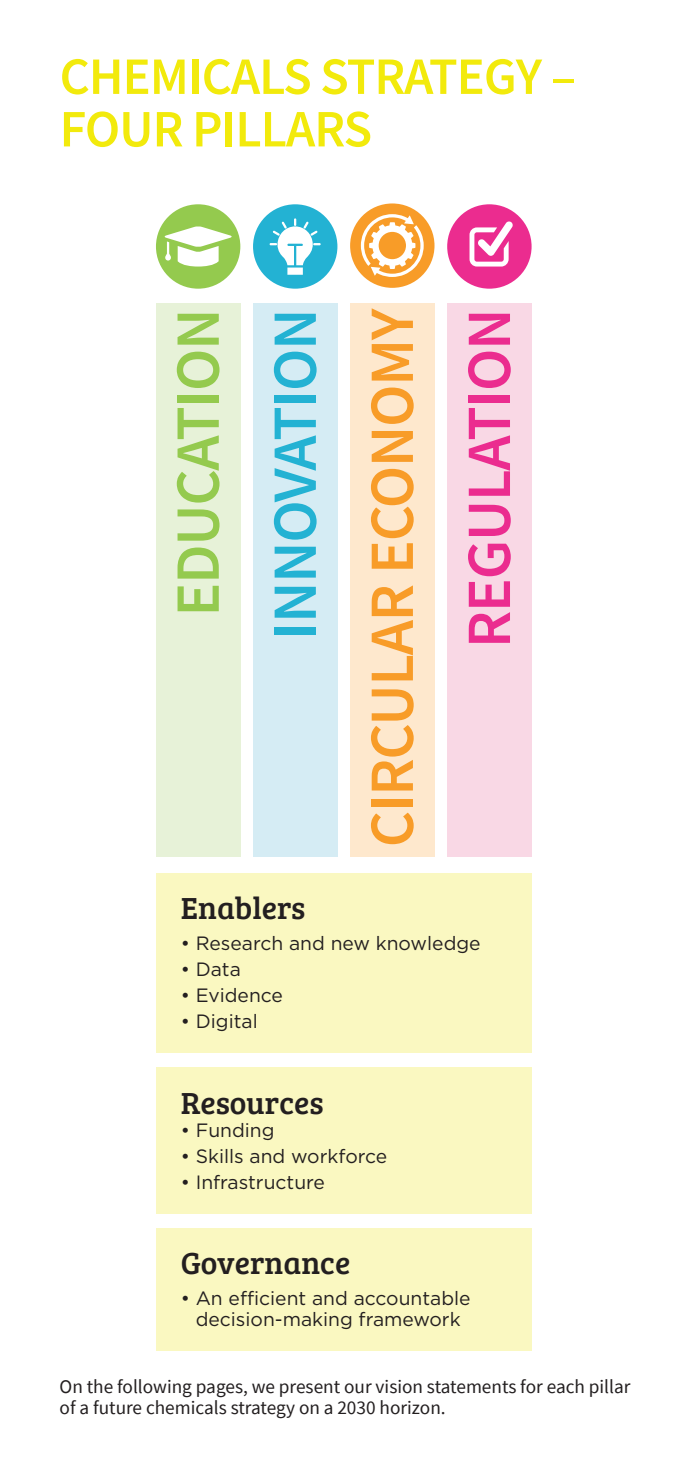
<style>
.page{position:relative;width:695px;height:1474px;background:#fff}
.page>*{position:absolute;margin:0;border:0;box-sizing:border-box;transform-origin:0 0}
.C_head{font:600 63px "Source Sans Pro";letter-spacing:-.02em;color:#f89c28}
.C_head-2{font:600 63px "Source Sans Pro";letter-spacing:-.02em;color:#23b2d3}
.C_head-3{font:600 63px "Source Sans Pro";letter-spacing:-.02em;color:#eb2c8f}
.C_head-4{font:600 63px "Source Sans Pro";letter-spacing:-.02em;color:#94ca4e}
.A_head_-_Lime{font:600 52.5px/52.5px "Source Sans Pro";letter-spacing:-.02em;color:#f2ea0c}
.B_head{font:31.5px "Bree Serif";color:#231f20}
.Box_text_-_no_para_r{font:31.5px "Bree Serif";color:#231f20}
.Box_text_-_list{font:19.25px/21px "Gotham";color:#231f20;text-align:center}
.Intro_text{font:19.25px/21px "Source Sans Pro";color:#231f20}
.Box_text_-_no_para_r-2{font:19.25px "Gotham";color:#231f20}
</style>
<div class="page">
<div style="left:156px;top:204px;width:84px;height:85px;background:#94ca4e;border-radius:50%"></div>
<svg style="left:164px;top:226px;width:68px;height:40px"></svg>
<div style="left:156px;top:303px;width:84px;height:554px;background:#e7f2d8"></div>
<svg style="left:253px;top:204px;width:84px;height:85px"></svg>
<div style="left:253px;top:303px;width:84px;height:554px;background:#d5ecf4"></div>
<div style="left:447px;top:204px;width:84px;height:85px;background:#eb2c8f;border-radius:50%"></div>
<svg style="left:469px;top:221px;width:44px;height:45px"></svg>
<div style="left:447px;top:303px;width:84px;height:554px;background:#f9d8e5"></div>
<div style="left:350px;top:303px;width:84px;height:554px;background:#fee8cd"></div>
<div style="left:350px;top:203px;width:84px;height:85px;background:#f89c28;border-radius:50%"></div>
<svg style="left:361px;top:214px;width:62px;height:63px"></svg>
<div style="left:156px;top:873px;width:375px;height:179px;background:#faf8c1"></div>
<div style="left:156px;top:1067px;width:375px;height:146px;background:#faf8c1"></div>
<div style="left:156px;top:1228px;width:375px;height:123px;background:#faf8c1"></div>
<p class="A_head_-_Lime" style="left:60px;top:50px;width:517px">CHEMICALS STRATEGY –<br>FOUR PILLARS</p>
<p class="C_head" style="left:350px;top:847px;width:540px;rotate:-90deg">CIRCULAR ECONOMY</p>
<p class="C_head-4" style="left:156px;top:616px;width:309px;rotate:-90deg">EDUCATION</p>
<p class="C_head-2" style="left:253px;top:639px;width:332px;rotate:-90deg">INNOVATION</p>
<p class="C_head-3" style="left:447px;top:648px;width:341px;rotate:-90deg">REGULATION</p>
<p class="B_head" style="left:181px;top:885px;width:126px">Enablers</p>
<p class="Box_text_-_list" style="left:181px;top:932px;width:301px">• Research and new knowledge</p>
<p class="Box_text_-_list" style="left:181px;top:958px;width:62px">• Data</p>
<p class="Box_text_-_list" style="left:181px;top:984px;width:104px">• Evidence</p>
<p class="Box_text_-_no_para_r-2" style="left:181px;top:1008px;width:78px">• Digital</p>
<p class="Box_text_-_no_para_r" style="left:181px;top:1079px;width:144px">Resources</p>
<p class="Box_text_-_list" style="left:181px;top:1119px;width:95px">• Funding</p>
<p class="Box_text_-_list" style="left:181px;top:1145px;width:208px">• Skills and workforce</p>
<p class="Box_text_-_no_para_r-2" style="left:181px;top:1169px;width:146px">• Infrastructure</p>
<p class="B_head" style="left:181px;top:1240px;width:171px">Governance</p>
<p class="Box_text_-_list" style="left:181px;top:1287px;width:291px">• An efficient and accountable decision-making framework</p>
<p class="Intro_text" style="left:60px;top:1376px;width:572px">On the following pages, we present our vision statements for each pillar of a future chemicals strategy on a 2030 horizon.</p>
</div>
